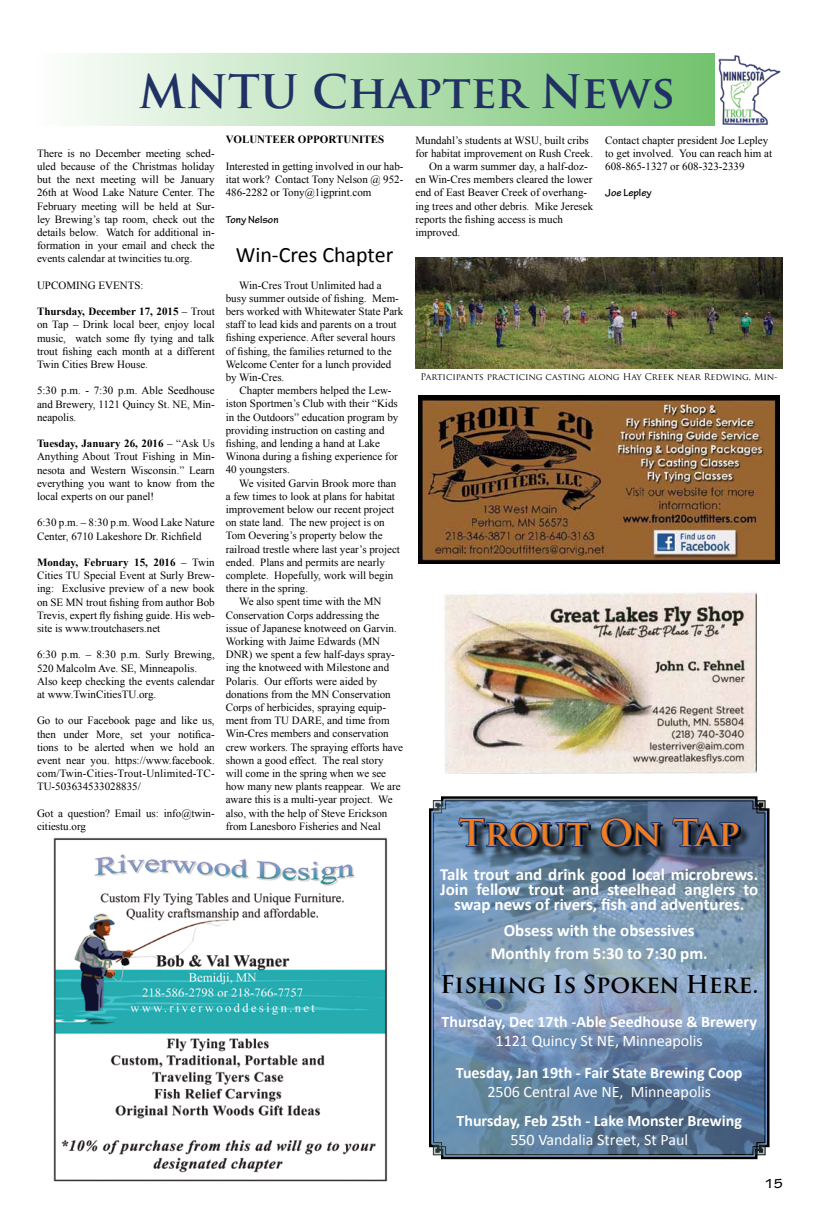
<style>
.page{position:relative;width:819px;height:1224px;background:#fff}
.page>*{position:absolute;margin:0;border:0;box-sizing:border-box;transform-origin:0 0}
.t1{font:700 45px "Trajan Pro";color:#203164}
.t2{font:700 36px "Trajan Pro";color:#ed7e23}
.t3{font:700 24px "Trajan Pro";letter-spacing:-.01em;color:#000}
.t4{font:22px "Calibri";color:#000}
.t5{font:700 17px/15px "Calibri";color:#fff;text-align:center}
.t6{font:700 16px "Calibri";color:#fff}
.t7{font:16px "Calibri";color:#fff}
.t8{font:700 14px "Tekton Pro";color:#000}
.t9{font:11px/13.2px "Times New Roman";color:#000;text-align:justify}
.t10{font:700 11px "Times New Roman";color:#000}
.t11{font:700 11px "Tekton Pro";color:#000}
.t12{font:9px "Trajan Pro";color:#000}
.s1{font-weight:700}
</style>
<div class="page">
<div style="left:37px;top:53px;width:746px;height:73px;background:linear-gradient(to right,#fcfefc,#66be61)"></div>
<img style="left:716px;top:53px;width:67px;height:73px">
<svg style="left:429px;top:796px;width:341px;height:364px;background:#45515f"></svg>
<img style="left:434px;top:801px;width:331px;height:353px">
<div style="left:460px;top:819px;width:292px;height:41px;background:#000;opacity:.75"></div>
<div style="left:460px;top:824px;width:281px;height:22px;background:#000;opacity:.91"></div>
<svg style="left:457px;top:817px;width:133px;height:59px;background:#4b6481"></svg>
<svg style="left:600px;top:796px;width:62px;height:53px;background:#384c67"></svg>
<svg style="left:671px;top:817px;width:69px;height:59px;background:#455472"></svg>
<img style="left:443px;top:592px;width:313px;height:182px">
<img style="left:418px;top:395px;width:362px;height:169px">
<img style="left:53px;top:837px;width:335px;height:345px">
<img style="left:416px;top:258px;width:367px;height:111px">
<h1 class="t1" style="left:139px;top:64px;width:538px">MNTU Chapter News</h1>
<p class="t9" style="left:37px;top:146px;width:179px">There is no December meeting sched&shy;uled because of the Christmas holiday but the next meeting will be January 26th at Wood Lake Nature Center. The February meeting will be held at Sur&shy;ley Brewing’s tap room, check out the details below. Watch for additional in&shy;formation in your email and check the events calendar at twincities tu.org.</p>
<p class="t9" style="left:37px;top:278px;width:108px">UPCOMING EVENTS:</p>
<p class="t9" style="left:37px;top:305px;width:179px"><span class="s1">Thursday, December 17, 2015</span> – Trout on Tap – Drink local beer, enjoy local music, watch some fly tying and talk trout fishing each month at a different Twin Cities Brew House.</p>
<p class="t9" style="left:37px;top:384px;width:179px">5:30 p.m. - 7:30 p.m. Able Seedhouse and Brewery, 1121 Quincy St. NE, Min&shy;neapolis.</p>
<p class="t9" style="left:37px;top:437px;width:179px"><span class="s1">Tuesday, January 26, 2016</span> – “Ask Us Anything About Trout Fishing in Min&shy;nesota and Western Wisconsin.” Learn everything you want to know from the local experts on our panel!</p>
<p class="t9" style="left:37px;top:516px;width:179px">6:30 p.m. – 8:30 p.m. Wood Lake Nature<br>Center, 6710 Lakeshore Dr. Richfield</p>
<p class="t9" style="left:37px;top:555px;width:179px"><span class="s1">Monday, February 15, 2016</span> – Twin Cities TU Special Event at Surly Brew&shy;ing: Exclusive preview of a new book on SE MN trout fishing from author Bob Trevis, expert fly fishing guide. His web&shy;site is www.troutchasers.net</p>
<p class="t9" style="left:37px;top:648px;width:179px;text-align:left">6:30 p.m. – 8:30 p.m. Surly Brewing, 520 Malcolm Ave. SE, Minneapolis.<br>Also keep checking the events calendar at www.TwinCitiesTU.org.</p>
<p class="t9" style="left:37px;top:714px;width:179px">Go to our Facebook page and like us, then under More, set your notifica&shy;tions to be alerted when we hold an event near you. https://www.facebook. com/Twin-Cities-Trout-Unlimited-TC-TU-503634533028835/</p>
<p class="t9" style="left:37px;top:806px;width:179px">Got a question? Email us: info@twin&shy;citiestu.org</p>
<p class="t10" style="left:226px;top:132px;width:160px">VOLUNTEER OPPORTUNITES</p>
<p class="t9" style="left:226px;top:159px;width:179px">Interested in getting involved in our hab&shy;itat work? Contact Tony Nelson @ 952- 486-2282 or Tony@1igprint.com</p>
<p class="t11" style="left:226px;top:213px;width:54px">Tony Nelson</p>
<h3 class="t4" style="left:236px;top:241px;width:159px">Win-Cres Chapter</h3>
<p class="t9" style="left:226px;top:278px;width:179px;text-align:left;text-indent:14px">Win-Cres Trout Unlimited had a busy summer outside of fishing. Mem&shy;bers worked with Whitewater State Park staff to lead kids and parents on a trout fishing experience. After several hours of fishing, the families returned to the Welcome Center for a lunch provided by Win-Cres.</p>
<p class="t9" style="left:226px;top:384px;width:174px;text-align:left;text-indent:14px">Chapter members helped the Lew&shy;iston Sportmen’s Club with their “Kids in the Outdoors” education program by providing instruction on casting and fishing, and lending a hand at Lake Winona during a fishing experience for 40 youngsters.</p>
<p class="t9" style="left:239px;top:476px;width:159px">We visited Garvin Brook more than</p>
<p class="t9" style="left:226px;top:489px;width:171px">a few times to look at plans for habitat</p>
<p class="t9" style="left:226px;top:502px;width:170px">improvement below our recent project</p>
<p class="t9" style="left:226px;top:516px;width:160px">on state land. The new project is on</p>
<p class="t9" style="left:226px;top:529px;width:158px">Tom Oevering’s property below the</p>
<p class="t9" style="left:226px;top:542px;width:176px">railroad trestle where last year’s project</p>
<p class="t9" style="left:226px;top:555px;width:161px">ended. Plans and permits are nearly</p>
<p class="t9" style="left:226px;top:568px;width:169px">complete. Hopefully, work will begin</p>
<p class="t9" style="left:226px;top:582px;width:84px">there in the spring.</p>
<p class="t9" style="left:239px;top:595px;width:144px">We also spent time with the MN</p>
<p class="t9" style="left:226px;top:608px;width:155px">Conservation Corps addressing the</p>
<p class="t9" style="left:226px;top:621px;width:173px">issue of Japanese knotweed on Garvin.</p>
<p class="t9" style="left:226px;top:634px;width:156px">Working with Jaime Edwards (MN</p>
<p class="t9" style="left:226px;top:648px;width:171px">DNR) we spent a few half-days spray-</p>
<p class="t9" style="left:226px;top:661px;width:165px">ing the knotweed with Milestone and</p>
<p class="t9" style="left:226px;top:674px;width:153px">Polaris. Our efforts were aided by</p>
<p class="t9" style="left:226px;top:687px;width:166px">donations from the MN Conservation</p>
<p class="t9" style="left:226px;top:700px;width:162px">Corps of herbicides, spraying equip-</p>
<p class="t9" style="left:226px;top:714px;width:165px">ment from TU DARE, and time from</p>
<p class="t9" style="left:226px;top:727px;width:164px">Win-Cres members and conservation</p>
<p class="t9" style="left:226px;top:740px;width:179px">crew workers. The spraying efforts have</p>
<p class="t9" style="left:226px;top:753px;width:159px">shown a good effect. The real story</p>
<p class="t9" style="left:226px;top:766px;width:162px">will come in the spring when we see</p>
<p class="t9" style="left:226px;top:780px;width:176px">how many new plants reappear. We are</p>
<p class="t9" style="left:226px;top:793px;width:168px">aware this is a multi-year project. We</p>
<p class="t9" style="left:226px;top:806px;width:163px">also, with the help of Steve Erickson</p>
<p class="t9" style="left:226px;top:819px;width:157px">from Lanesboro Fisheries and Neal</p>
<p class="t9" style="left:416px;top:133px;width:175px">Mundahl’s students at WSU, built cribs</p>
<p class="t9" style="left:416px;top:146px;width:179px">for habitat improvement on Rush Creek.</p>
<p class="t9" style="left:429px;top:159px;width:160px">On a warm summer day, a half-doz-</p>
<p class="t9" style="left:416px;top:173px;width:178px">en Win-Cres members cleared the lower</p>
<p class="t9" style="left:416px;top:186px;width:173px">end of East Beaver Creek of overhang-</p>
<p class="t9" style="left:416px;top:199px;width:179px">ing trees and other debris. Mike Jeresek</p>
<p class="t9" style="left:416px;top:212px;width:149px">reports the fishing access is much</p>
<p class="t9" style="left:416px;top:225px;width:46px">improved.</p>
<p class="t9" style="left:605px;top:133px;width:168px;text-align:left">Contact chapter president Joe Lepley to get involved. You can reach him at<br>608-865-1327 or 608-323-2339</p>
<p class="t11" style="left:605px;top:186px;width:48px">Joe Lepley</p>
<p class="t12" style="left:421px;top:371px;width:359px">Participants practicing casting along Hay Creek near Redwing, Min-</p>
<h2 class="t2" style="left:459px;top:811px;width:282px">Trout On Tap</h2>
<h3 class="t5" style="left:440px;top:866px;width:320px">Talk trout and drink good local microbrews.<br>Join fellow trout and steelhead anglers to swap news of rivers, fish and adventures.</h3>
<h3 class="t5" style="left:491px;top:918px;width:219px;line-height:23.7px">Obsess with the obsessives<br>Monthly from 5:30 to 7:30 pm.</h3>
<h3 class="t3" style="left:440px;top:969px;width:320px">Fishing Is Spoken Here.</h3>
<h3 class="t6" style="left:442px;top:1012px;width:317px">Thursday, Dec 17th -Able Seedhouse &amp; Brewery</h3>
<h3 class="t7" style="left:496px;top:1031px;width:209px">1121 Quincy St NE, Minneapolis</h3>
<h3 class="t6" style="left:456px;top:1062px;width:288px">Tuesday, Jan 19th - Fair State Brewing Coop</h3>
<h3 class="t7" style="left:487px;top:1081px;width:225px">2506 Central Ave NE, Minneapolis</h3>
<h3 class="t6" style="left:457px;top:1110px;width:287px">Thursday, Feb 25th - Lake Monster Brewing</h3>
<h3 class="t7" style="left:510px;top:1129px;width:179px">550 Vandalia Street, St Paul</h3>
<p class="t8" style="left:765px;top:1175px;width:20px">15</p>
</div>
